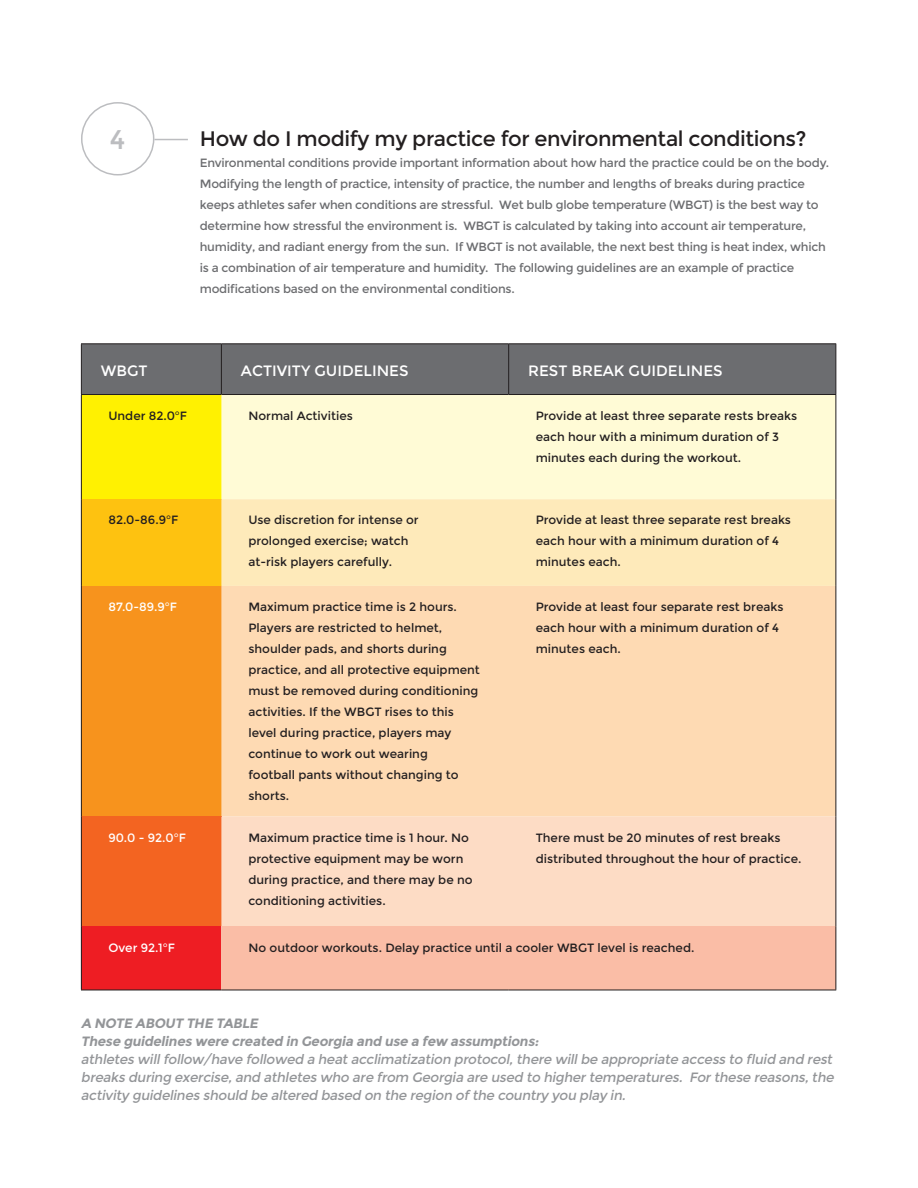
<style>
.page{position:relative;width:918px;height:1188px;background:#fff}
.page>*{position:absolute;margin:0;border:0;box-sizing:border-box;transform-origin:0 0}
.t1{font:27px "Montserrat";color:#bcbdc0}
.t2{font:21px "Montserrat";letter-spacing:-.02em;color:#231f20}
.t3{font:15px "Montserrat";color:#fff}
.t4{font:italic 13.5px/18px "Montserrat";color:#939598;text-align:justify}
.t5{font:italic 700 13.5px/18px "Montserrat";color:#939598}
.t6{font:12px/21px "Montserrat";color:#231f20}
.t7{font:12px/21px "Montserrat";letter-spacing:-.02em;color:#6c6d70}
.t8{font:12px "Montserrat";color:#fff}
</style>
<div class="page">
<div style="left:82px;top:344px;width:754px;height:50px;background:#6c6d70"></div>
<div style="left:81px;top:395px;width:140px;height:104px;background:#fff101"></div>
<div style="left:221px;top:395px;width:615px;height:104px;background:#fffbd6"></div>
<div style="left:81px;top:499px;width:140px;height:87px;background:#fec210"></div>
<div style="left:221px;top:499px;width:615px;height:87px;background:#feeaba"></div>
<div style="left:81px;top:586px;width:140px;height:231px;background:#f7931d"></div>
<div style="left:221px;top:586px;width:615px;height:231px;background:#fedab3"></div>
<div style="left:81px;top:817px;width:140px;height:110px;background:#f36421"></div>
<div style="left:221px;top:817px;width:615px;height:110px;background:#fddcc5"></div>
<div style="left:81px;top:927px;width:140px;height:63px;background:#ee1d23"></div>
<div style="left:221px;top:927px;width:615px;height:63px;background:#fabda6"></div>
<hr style="left:81px;top:343px;width:140px;height:1px;background:#231f20">
<hr style="left:81px;top:344px;width:1px;height:50px;background:#231f20">
<hr style="left:221px;top:343px;width:288px;height:1px;background:#231f20">
<hr style="left:221px;top:344px;width:1px;height:50px;background:#231f20">
<hr style="left:509px;top:343px;width:327px;height:1px;background:#231f20">
<hr style="left:508px;top:344px;width:1px;height:50px;background:#231f20">
<hr style="left:836px;top:344px;width:1px;height:50px;background:#231f20">
<hr style="left:221px;top:394px;width:288px;height:1px;background:#231f20">
<hr style="left:509px;top:394px;width:327px;height:1px;background:#231f20">
<hr style="left:836px;top:395px;width:1px;height:104px;background:#231f20">
<hr style="left:81px;top:499px;width:1px;height:87px;background:#231f20">
<hr style="left:836px;top:499px;width:1px;height:87px;background:#231f20">
<hr style="left:81px;top:586px;width:1px;height:231px;background:#231f20">
<hr style="left:836px;top:586px;width:1px;height:231px;background:#231f20">
<hr style="left:81px;top:817px;width:1px;height:110px;background:#231f20">
<hr style="left:836px;top:817px;width:1px;height:110px;background:#231f20">
<hr style="left:81px;top:927px;width:1px;height:63px;background:#231f20">
<hr style="left:836px;top:927px;width:1px;height:63px;background:#231f20">
<hr style="left:81px;top:990px;width:140px;height:1px;background:#231f20">
<hr style="left:221px;top:990px;width:288px;height:1px;background:#231f20">
<hr style="left:509px;top:990px;width:327px;height:1px;background:#231f20">
<hr style="left:81px;top:394px;width:140px;height:1px;background:#231f20">
<hr style="left:81px;top:395px;width:1px;height:104px;background:#231f20">
<div style="left:81px;top:102px;width:73px;height:74px;border:2px solid #bcbdc0;border-radius:50%"></div>
<hr style="left:154px;top:139px;width:34px;height:1px;background:#bcbdc0">
<h1 class="t1" style="left:110px;top:123px;width:17px">4</h1>
<h2 class="t2" style="left:200px;top:126px;width:608px">How do I modify my practice for environmental conditions?</h2>
<p class="t7" style="left:200px;top:152px;width:631px">Environmental conditions provide important information about how hard the practice could be on the body.<br>Modifying the length of practice, intensity of practice, the number and lengths of breaks during practice keeps athletes safer when conditions are stressful. Wet bulb globe temperature (WBGT) is the best way to determine how stressful the environment is. WBGT is calculated by taking into account air temperature, humidity, and radiant energy from the sun. If WBGT is not available, the next best thing is heat index, which is a combination of air temperature and humidity. The following guidelines are an example of practice modifications based on the environmental conditions.</p>
<p class="t3" style="left:101px;top:362px;width:48px">WBGT</p>
<p class="t3" style="left:241px;top:362px;width:169px">ACTIVITY GUIDELINES</p>
<p class="t3" style="left:528px;top:362px;width:196px">REST BREAK GUIDELINES</p>
<p class="t6" style="left:108px;top:405px;width:80px">Under 82.0°F</p>
<p class="t6" style="left:248px;top:405px;width:106px">Normal Activities</p>
<p class="t6" style="left:536px;top:405px;width:263px">Provide at least three separate rests breaks each hour with a minimum duration of 3 minutes each during the workout.</p>
<p class="t6" style="left:108px;top:510px;width:71px">82.0-86.9°F</p>
<p class="t6" style="left:248px;top:510px;width:172px">Use discretion for intense or prolonged exercise; watch at-risk players carefully.</p>
<p class="t6" style="left:536px;top:510px;width:257px">Provide at least three separate rest breaks each hour with a minimum duration of 4 minutes each.</p>
<p class="t8" style="left:108px;top:600px;width:70px">87.0-89.9°F</p>
<p class="t6" style="left:248px;top:596px;width:233px">Maximum practice time is 2 hours.<br>Players are restricted to helmet, shoulder pads, and shorts during practice, and all protective equipment must be removed during conditioning activities. If the WBGT rises to this level during practice, players may continue to work out wearing<br>football pants without changing to shorts.</p>
<p class="t6" style="left:536px;top:596px;width:249px">Provide at least four separate rest breaks each hour with a minimum duration of 4 minutes each.</p>
<p class="t8" style="left:108px;top:831px;width:79px">90.0 - 92.0°F</p>
<p class="t6" style="left:248px;top:827px;width:226px">Maximum practice time is 1 hour. No protective equipment may be worn during practice, and there may be no conditioning activities.</p>
<p class="t6" style="left:536px;top:827px;width:267px">There must be 20 minutes of rest breaks distributed throughout the hour of practice.</p>
<p class="t8" style="left:108px;top:941px;width:68px">Over 92.1°F</p>
<p class="t6" style="left:248px;top:937px;width:448px">No outdoor workouts. Delay practice until a cooler WBGT level is reached.</p>
<p class="t5" style="left:81px;top:1015px;width:462px">A NOTE ABOUT THE TABLE<br>These guidelines were created in Georgia and use a few assumptions:</p>
<p class="t4" style="left:81px;top:1051px;width:757px">athletes willfollow/have followed a heatacclimatization protocol,there willbe appropriate access to fluid and rest breaks during exercise,and athletes who are from Georgia are used to highertemperatures. Forthese reasons,the activity guidelines should be altered based on the region of the country you play in.</p>
</div>
